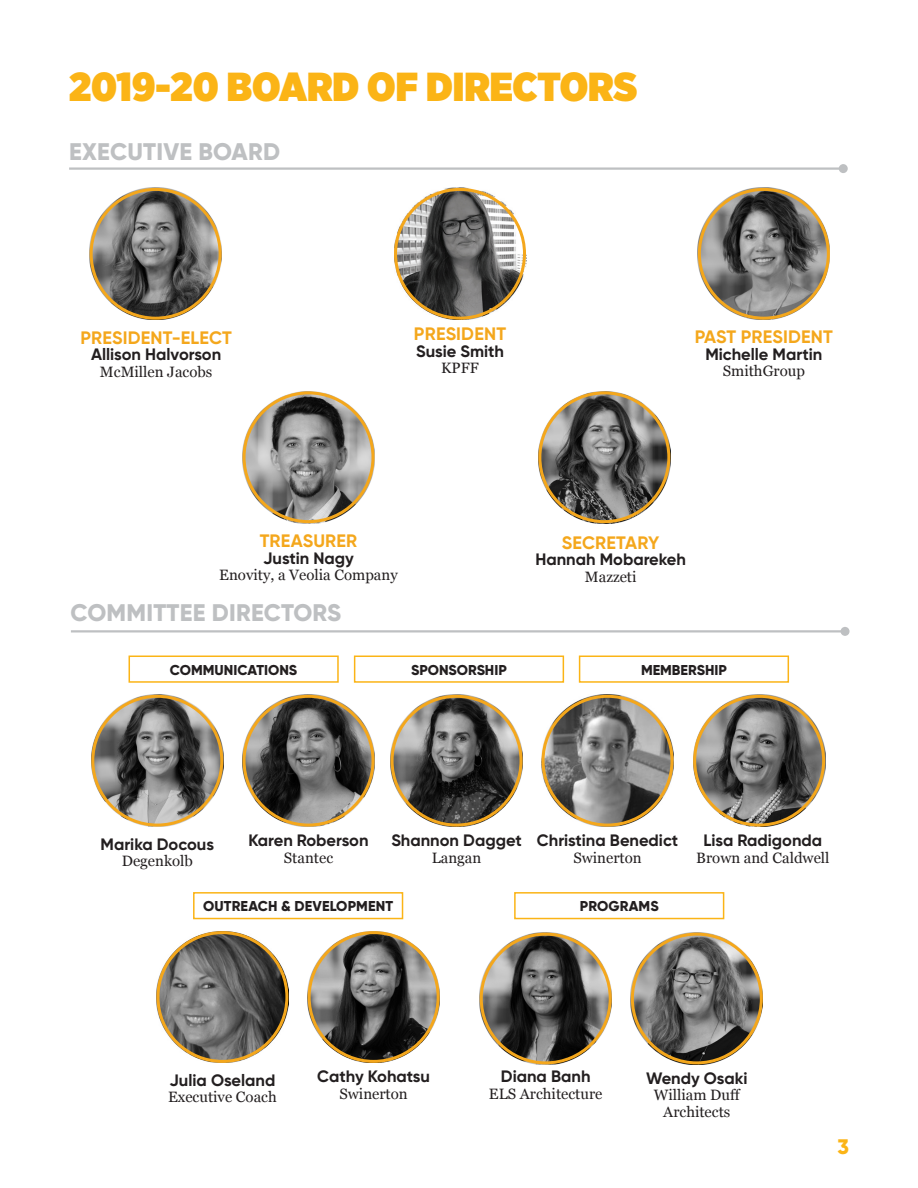
<style>
.page{position:relative;width:918px;height:1188px;background:#fff}
.page>*{position:absolute;margin:0;border:0;box-sizing:border-box;transform-origin:0 0}
.t1{font:900 40.5px "Gotham Narrow";color:#fbb416}
.t2{font:800 24px "Gilroy";letter-spacing:.01em;color:#bec0c2}
.t3{font:800 21px "Gilroy";color:#fbb416}
.t4{font:700 18px "Gilroy";letter-spacing:.01em;color:#f4a71c}
.t5{font:700 16.5px "Gilroy";color:#231f20}
.t6{font:15px/16.5px "Georgia";color:#231f20;text-align:center}
.Header_E_-_Dark_Grey{font:800 14.25px "Gilroy";color:#231f20}
</style>
<div class="page">
<div style="left:354px;top:656px;width:210px;height:27px;border:2px solid #fbb416"></div>
<div style="left:193px;top:892px;width:210px;height:27px;border:2px solid #fbb416"></div>
<div style="left:129px;top:656px;width:210px;height:27px;border:2px solid #fbb416"></div>
<div style="left:514px;top:892px;width:210px;height:27px;border:2px solid #fbb416"></div>
<div style="left:579px;top:656px;width:210px;height:27px;border:2px solid #fbb416"></div>
<hr style="left:69px;top:167px;width:774px;height:3px;background:#bec0c2">
<div style="left:839px;top:164px;width:9px;height:9px;background:#bec0c2;border-radius:50%"></div>
<hr style="left:71px;top:630px;width:774px;height:3px;background:#bec0c2">
<div style="left:841px;top:627px;width:9px;height:9px;background:#bec0c2;border-radius:50%"></div>
<img style="left:90px;top:188px;width:132px;height:132px">
<div style="left:90px;top:188px;width:132px;height:132px;border:3px solid #f4a71c;border-radius:50%"></div>
<img style="left:243px;top:391px;width:132px;height:132px">
<div style="left:243px;top:391px;width:132px;height:132px;border:3px solid #f4a71c;border-radius:50%"></div>
<img style="left:698px;top:188px;width:132px;height:132px">
<div style="left:698px;top:188px;width:132px;height:132px;border:3px solid #f4a71c;border-radius:50%"></div>
<img style="left:394px;top:188px;width:132px;height:132px">
<div style="left:394px;top:188px;width:132px;height:132px;border:3px solid #f4a71c;border-radius:50%"></div>
<img style="left:538px;top:391px;width:132px;height:132px">
<div style="left:538px;top:391px;width:132px;height:132px;border:3px solid #f4a71c;border-radius:50%"></div>
<img style="left:91px;top:695px;width:132px;height:132px">
<div style="left:91px;top:695px;width:132px;height:132px;border:3px solid #f4a71c;border-radius:50%"></div>
<img style="left:542px;top:695px;width:132px;height:132px">
<div style="left:542px;top:695px;width:132px;height:132px;border:3px solid #f4a71c;border-radius:50%"></div>
<img style="left:156px;top:931px;width:132px;height:132px">
<div style="left:156px;top:931px;width:132px;height:132px;border:3px solid #f4a71c;border-radius:50%"></div>
<img style="left:243px;top:695px;width:132px;height:132px">
<div style="left:243px;top:695px;width:132px;height:132px;border:3px solid #f4a71c;border-radius:50%"></div>
<img style="left:693px;top:695px;width:132px;height:132px">
<div style="left:693px;top:695px;width:132px;height:132px;border:3px solid #f4a71c;border-radius:50%"></div>
<img style="left:308px;top:931px;width:132px;height:132px">
<div style="left:308px;top:931px;width:132px;height:132px;border:3px solid #f4a71c;border-radius:50%"></div>
<img style="left:631px;top:933px;width:132px;height:131px">
<div style="left:631px;top:933px;width:132px;height:131px;border:3px solid #f4a71c;border-radius:50%"></div>
<img style="left:391px;top:695px;width:132px;height:132px">
<div style="left:391px;top:695px;width:132px;height:132px;border:3px solid #f4a71c;border-radius:50%"></div>
<img style="left:480px;top:933px;width:132px;height:131px">
<div style="left:480px;top:933px;width:132px;height:131px;border:3px solid #f4a71c;border-radius:50%"></div>
<p class="t1" style="left:69px;top:60px;width:570px">2019-20 BOARD OF DIRECTORS</p>
<p class="t2" style="left:69px;top:136px;width:213px">EXECUTIVE BOARD</p>
<p class="t4" style="left:80px;top:326px;width:153px">PRESIDENT-ELECT</p>
<p class="t5" style="left:91px;top:344px;width:132px">Allison Halvorson</p>
<p class="t6" style="left:100px;top:363px;width:114px">McMillen Jacobs</p>
<p class="t4" style="left:414px;top:323px;width:94px">PRESIDENT</p>
<p class="t5" style="left:416px;top:341px;width:89px">Susie Smith</p>
<p class="t6" style="left:441px;top:360px;width:39px">KPFF</p>
<p class="t4" style="left:695px;top:326px;width:140px">PAST PRESIDENT</p>
<p class="t5" style="left:705px;top:344px;width:118px">Michelle Martin</p>
<p class="t6" style="left:723px;top:363px;width:84px">SmithGroup</p>
<p class="t4" style="left:260px;top:530px;width:99px">TREASURER</p>
<p class="t5" style="left:263px;top:548px;width:92px">Justin Nagy</p>
<p class="t6" style="left:219px;top:567px;width:180px">Enovity, a Veolia Company</p>
<p class="t2" style="left:70px;top:597px;width:272px">COMMITTEE DIRECTORS</p>
<p class="Header_E_-_Dark_Grey" style="left:170px;top:661px;width:129px">COMMUNICATIONS</p>
<p class="Header_E_-_Dark_Grey" style="left:411px;top:661px;width:97px">SPONSORSHIP</p>
<p class="t4" style="left:562px;top:531px;width:99px">SECRETARY</p>
<p class="t5" style="left:535px;top:549px;width:152px">Hannah Mobarekeh</p>
<p class="t6" style="left:585px;top:569px;width:53px">Mazzeti</p>
<p class="Header_E_-_Dark_Grey" style="left:641px;top:661px;width:87px">MEMBERSHIP</p>
<p class="t5" style="left:101px;top:834px;width:115px">Marika Docous</p>
<p class="t6" style="left:122px;top:853px;width:73px">Degenkolb</p>
<p class="t5" style="left:248px;top:830px;width:122px">Karen Roberson</p>
<p class="t6" style="left:284px;top:849px;width:51px">Stantec</p>
<p class="t5" style="left:391px;top:830px;width:132px">Shannon Dagget</p>
<p class="t6" style="left:432px;top:849px;width:51px">Langan</p>
<p class="t5" style="left:537px;top:830px;width:143px">Christina Benedict</p>
<p class="t6" style="left:573px;top:849px;width:70px">Swinerton</p>
<p class="t5" style="left:704px;top:830px;width:120px">Lisa Radigonda</p>
<p class="t6" style="left:696px;top:849px;width:135px">Brown and Caldwell</p>
<p class="Header_E_-_Dark_Grey" style="left:203px;top:897px;width:192px">OUTREACH &amp; DEVELOPMENT</p>
<p class="Header_E_-_Dark_Grey" style="left:580px;top:897px;width:80px">PROGRAMS</p>
<p class="t5" style="left:170px;top:1070px;width:107px">Julia Oseland</p>
<p class="t6" style="left:168px;top:1089px;width:110px">Executive Coach</p>
<p class="t5" style="left:317px;top:1066px;width:114px">Cathy Kohatsu</p>
<p class="t6" style="left:340px;top:1085px;width:70px">Swinerton</p>
<p class="t5" style="left:501px;top:1066px;width:91px">Diana Banh</p>
<p class="t6" style="left:489px;top:1085px;width:115px">ELS Architecture</p>
<p class="t5" style="left:646px;top:1068px;width:103px">Wendy Osaki</p>
<p class="t6" style="left:654px;top:1087px;width:88px">William Duff<br>Architects</p>
<p class="t3" style="left:837px;top:1134px;width:13px">3</p>
</div>
